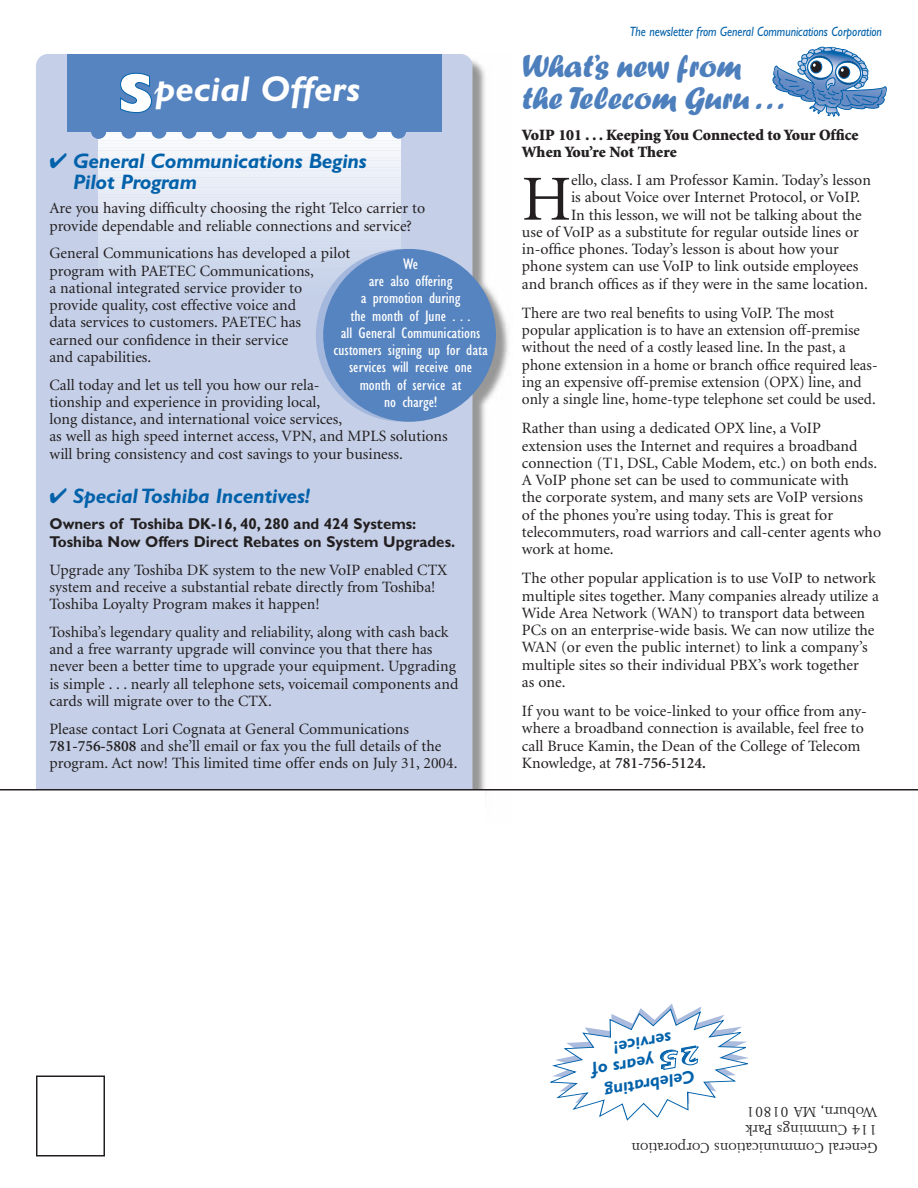
<style>
.page{position:relative;width:918px;height:1188px;background:#fff}
.page>*{position:absolute;margin:0;border:0;box-sizing:border-box;transform-origin:0 0}
.t1{font:64.35px "Minion";color:#231f20}
.t2{font:italic 700 36px "Gill Sans";color:#fff}
.t3{font:33px/31.5px "Forte";letter-spacing:-.01em;color:#4d7fbd}
.t4{font:italic 700 21px/21px "Gill Sans";letter-spacing:-.01em;color:#0161aa}
.t5{font:italic 700 18px/19.5px "Gill Sans";color:#0161aa;text-align:center}
.t6{font:16.5px/18px "Joanna";color:#231f20}
.t7{font:15.75px/17.2px "Minion";color:#231f20}
.t8{font:condensed 15.75px/17.2px "Gill Sans";color:#fff;text-align:center;scale:1.09 1}
.t9{font:700 15.75px/17.2px "Gill Sans";color:#231f20;scale:.96 1}
.t10{font:900 15.75px/17.2px "Minion";color:#231f20}
.t11{font:italic 13.5px "Gill Sans";color:#0161aa;scale:.85 1}
.s1{font-weight:800;font-style:normal;font-size:72px}
.s2{font-weight:600}
.s3{font-size:24px}
</style>
<div class="page">
<img style="left:36px;top:54px;width:476px;height:737px">
<div style="left:36px;top:54px;width:436px;height:752px;background:#c5d0e8;border-radius:12px"></div>
<div style="left:36px;top:1076px;width:69px;height:80px;border:2px solid #231f20"></div>
<svg style="left:772px;top:46px;width:115px;height:71px"></svg>
<hr style="left:98px;top:278px;width:303px;height:4px;background:#c9d4ea">
<div style="left:98px;top:274px;width:303px;height:5px;background:#cad5ea"></div>
<div style="left:98px;top:271px;width:303px;height:5px;background:#cbd5eb"></div>
<hr style="left:98px;top:268px;width:303px;height:4px;background:#ccd6eb">
<div style="left:98px;top:264px;width:303px;height:5px;background:#cdd8ec"></div>
<hr style="left:98px;top:261px;width:303px;height:4px;background:#ced8ec">
<div style="left:98px;top:257px;width:303px;height:5px;background:#d0daed"></div>
<div style="left:98px;top:254px;width:303px;height:5px;background:#d1dbee"></div>
<hr style="left:98px;top:251px;width:303px;height:4px;background:#d2dbee">
<div style="left:98px;top:247px;width:303px;height:5px;background:#d3dcee"></div>
<div style="left:98px;top:244px;width:303px;height:5px;background:#d4ddef"></div>
<hr style="left:98px;top:241px;width:303px;height:4px;background:#d5deef">
<div style="left:98px;top:237px;width:303px;height:5px;background:#d6dff0"></div>
<div style="left:98px;top:234px;width:303px;height:5px;background:#d7dff0"></div>
<hr style="left:98px;top:231px;width:303px;height:4px;background:#d8e1f0">
<div style="left:98px;top:227px;width:303px;height:5px;background:#d9e1f1"></div>
<div style="left:98px;top:224px;width:303px;height:5px;background:#dbe2f1"></div>
<div style="left:98px;top:220px;width:303px;height:5px;background:#dce3f2"></div>
<div style="left:98px;top:217px;width:303px;height:5px;background:#dde4f2"></div>
<hr style="left:98px;top:214px;width:303px;height:4px;background:#dee5f2">
<div style="left:98px;top:210px;width:303px;height:5px;background:#dfe5f2"></div>
<div style="left:98px;top:207px;width:303px;height:5px;background:#e0e6f3"></div>
<hr style="left:98px;top:204px;width:303px;height:4px;background:#e2e7f3">
<div style="left:98px;top:200px;width:303px;height:5px;background:#e3e9f5"></div>
<div style="left:98px;top:197px;width:303px;height:5px;background:#e5eaf5"></div>
<hr style="left:98px;top:194px;width:303px;height:4px;background:#e6ebf6">
<div style="left:98px;top:190px;width:303px;height:5px;background:#e7ecf6"></div>
<div style="left:98px;top:187px;width:303px;height:5px;background:#e8edf6"></div>
<hr style="left:98px;top:184px;width:303px;height:4px;background:#e9edf6">
<div style="left:98px;top:180px;width:303px;height:5px;background:#eaeff7"></div>
<hr style="left:98px;top:177px;width:303px;height:4px;background:#ebeff7">
<div style="left:98px;top:173px;width:303px;height:5px;background:#ecf0f7"></div>
<div style="left:98px;top:170px;width:303px;height:5px;background:#edf1f8"></div>
<hr style="left:98px;top:167px;width:303px;height:4px;background:#eef2f8">
<div style="left:98px;top:163px;width:303px;height:5px;background:#eff3f9"></div>
<div style="left:98px;top:160px;width:303px;height:5px;background:#f1f3f9"></div>
<hr style="left:98px;top:157px;width:303px;height:4px;background:#f2f4fa">
<div style="left:98px;top:153px;width:303px;height:5px;background:#f3f6fa"></div>
<div style="left:98px;top:150px;width:303px;height:5px;background:#f4f6fa"></div>
<hr style="left:98px;top:147px;width:303px;height:4px;background:#f5f7fb">
<div style="left:98px;top:143px;width:303px;height:5px;background:#f7f9fc"></div>
<hr style="left:98px;top:140px;width:303px;height:4px;background:#f9fafc">
<div style="left:98px;top:136px;width:303px;height:5px;background:#fafbfd"></div>
<div style="left:98px;top:133px;width:303px;height:5px;background:#fbfcfd"></div>
<hr style="left:98px;top:130px;width:303px;height:4px;background:#fcfdfe">
<div style="left:67px;top:54px;width:374px;height:78px;background:#5684c0"></div>
<div style="left:316px;top:249px;width:173px;height:173px;background:#a4b7dc;border-radius:50%"></div>
<svg style="left:91px;top:132px;width:287px;height:7px"></svg>
<svg style="left:391px;top:132px;width:15px;height:7px"></svg>
<div style="left:323px;top:249px;width:173px;height:173px;background:#5684c0;border-radius:50%"></div>
<div style="left:14px;top:790px;width:470px;height:76px;background:#fff"></div>
<hr style="left:0;top:789px;width:918px;height:1px;background:#231f20">
<svg style="left:550px;top:1003px;width:198px;height:118px"></svg>
<h2 class="t2" style="left:118px;top:77px;width:244px"><span class="s1">s</span>pecial Offers</h2>
<h3 class="t4" style="left:73px;top:153px;width:295px;text-indent:-24px">✔ General Communications Begins<br>Pilot Program</h3>
<p class="t7" style="left:49px;top:201px;width:377px">Are you having difficulty choosing the right Telco carrier to provide dependable and reliable connections and service?</p>
<p class="t7" style="left:49px;top:246px;width:302px">General Communications has developed a pilot program with PAETEC Communications,<br>a national integrated service provider to provide quality, cost effective voice and<br>data services to customers. PAETEC has<br>earned our confidence in their service<br>and capabilities.</p>
<p class="t7" style="left:49px;top:377px;width:400px">Call today and let us tell you how our rela-<br>tionship and experience in providing local,<br>long distance, and international voice services,<br>as well as high speed internet access, VPN, and MPLS solutions will bring consistency and cost savings to your business.</p>
<h3 class="t4" style="left:49px;top:488px;width:262px">✔ Special Toshiba Incentives!</h3>
<p class="t9" style="left:49px;top:517px;width:424px">Owners of Toshiba DK-16, 40, 280 and 424 Systems:<br>Toshiba Now Offers Direct Rebates on System Upgrades.</p>
<p class="t7" style="left:49px;top:562px;width:399px">Upgrade any Toshiba DK system to the new VoIP enabled CTX system and receive a substantial rebate directly from Toshiba!<br>Toshiba Loyalty Program makes it happen!</p>
<p class="t7" style="left:49px;top:625px;width:410px">Toshiba’s legendary quality and reliability, along with cash back and a free warranty upgrade will convince you that there has never been a better time to upgrade your equipment. Upgrading is simple . . . nearly all telephone sets, voicemail components and cards will migrate over to the CTX.</p>
<p class="t7" style="left:49px;top:721px;width:410px">Please contact Lori Cognata at General Communications<br><span class="s2">781-756-5808</span> and she’ll email or fax you the full details of the program. Act now! This limited time offer ends on July 31, 2004.</p>
<p class="t8" style="left:334px;top:257px;width:143px">We<br>are also offering<br>a promotion during<br>the month of June . . .<br>all General Communications customers signing up for data services will receive one month of service at<br>no charge!</p>
<p class="t11" style="left:630px;top:27px;width:298px">The newsletter from General Communications Corporation</p>
<h3 class="t3" style="left:522px;top:53px;width:266px">What’s new from the Telecom Guru . . .</h3>
<p class="t10" style="left:522px;top:128px;width:338px">VoIP 101 . . . Keeping You Connected to Your Office<br>When You’re Not There</p>
<h1 class="t1" style="left:522px;top:174px;width:51px">H</h1>
<p class="t7" style="left:571px;top:173px;width:301px">ello, class. I am Professor Kamin. Today’s lesson</p>
<p class="t7" style="left:571px;top:190px;width:291px">is about Voice over Internet Protocol, or VoIP.</p>
<p class="t7" style="left:571px;top:207px;width:292px">In this lesson, we will not be talking about the</p>
<p class="t7" style="left:522px;top:225px;width:339px">use of VoIP as a substitute for regular outside lines or</p>
<p class="t7" style="left:522px;top:242px;width:318px">in-office phones. Today’s lesson is about how your</p>
<p class="t7" style="left:522px;top:259px;width:338px">phone system can use VoIP to link outside employees</p>
<p class="t7" style="left:522px;top:276px;width:347px">and branch offices as if they were in the same location.</p>
<p class="t7" style="left:522px;top:306px;width:357px">There are two real benefits to using VoIP. The most popular application is to have an extension off-premise without the need of a costly leased line. In the past, a phone extension in a home or branch office required leas&shy;ing an expensive off-premise extension (OPX) line, and only a single line, home-type telephone set could be used.</p>
<p class="t7" style="left:522px;top:421px;width:361px">Rather than using a dedicated OPX line, a VoIP extension uses the Internet and requires a broadband connection (T1, DSL, Cable Modem, etc.) on both ends.<br>A VoIP phone set can be used to communicate with<br>the corporate system, and many sets are VoIP versions<br>of the phones you’re using today. This is great for telecommuters, road warriors and call-center agents who work at home.</p>
<p class="t7" style="left:522px;top:571px;width:358px">The other popular application is to use VoIP to network multiple sites together. Many companies already utilize a Wide Area Network (WAN) to transport data between PCs on an enterprise-wide basis. We can now utilize the WAN (or even the public internet) to link a company’s multiple sites so their individual PBX’s work together<br>as one.</p>
<p class="t7" style="left:522px;top:704px;width:346px">If you want to be voice-linked to your office from any&shy;where a broadband connection is available, feel free to call Bruce Kamin, the Dean of the College of Telecom Knowledge, at <span class="s2">781-756-5124.</span></p>
<p class="t5" style="left:699px;top:1061px;width:109px;rotate:170deg"><span class="s3">2</span> years of service!</p>
<p class="t5" style="left:696px;top:1084px;width:93px;rotate:170deg">Celebrating</p>
<p class="t6" style="left:878px;top:1155px;width:247px;rotate:-180deg">General Communications Corporation<br>114 Cummings Park<br>Woburn, MA 01801</p>
</div>
